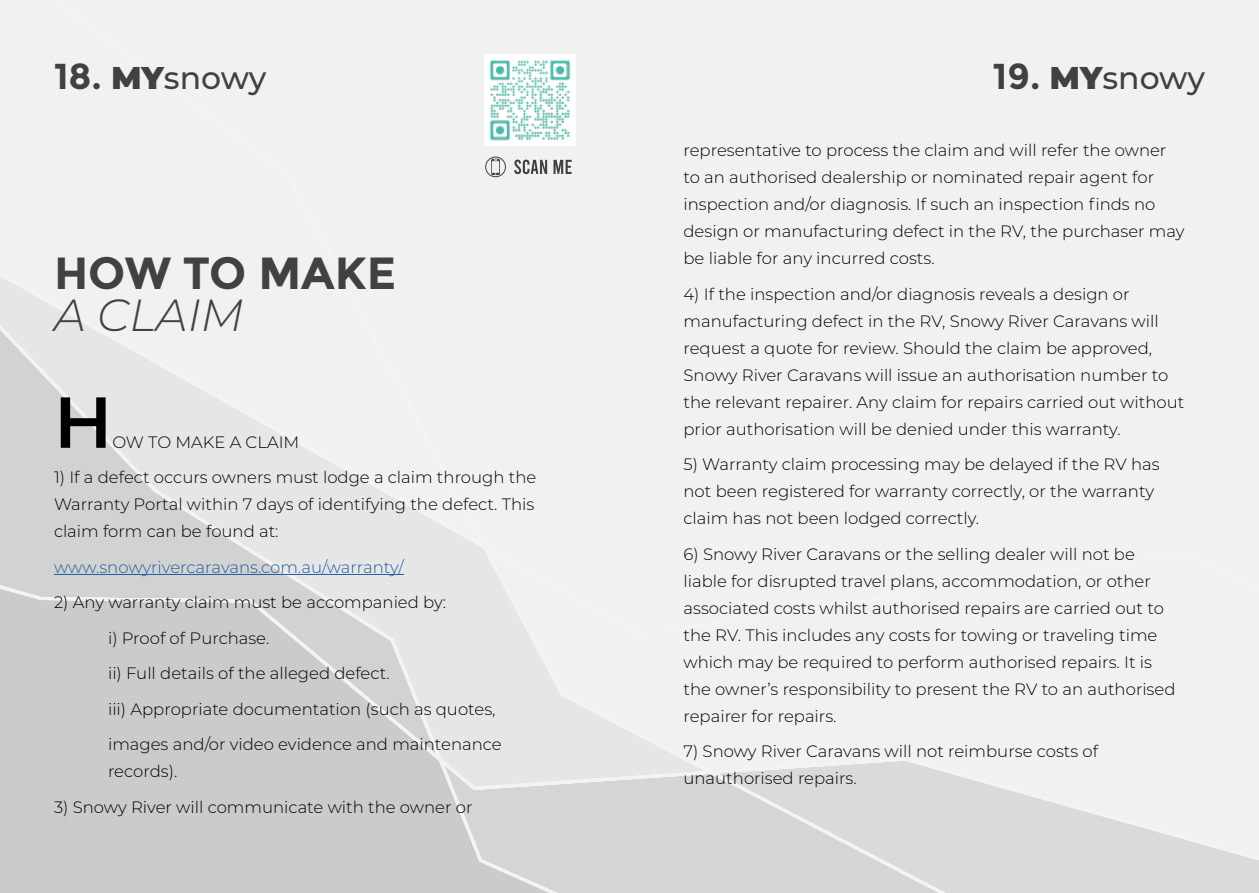
<style>
.page{position:relative;width:1259px;height:893px;background:#f1f1f2}
.page>*{position:absolute;margin:0;border:0;box-sizing:border-box;transform-origin:0 0}
.t1{font:600 72px "Montserrat";color:#000}
.t2{font:700 45px "Montserrat";color:#414042}
.t3{font:italic 300 45px "Montserrat";color:#414042}
.t4{font:500 31.5px "Montserrat";letter-spacing:-.005em;color:#414042}
.t5{font:300 16.5px/27px "Montserrat";color:#000}
.t6{font:300 16.5px "Montserrat";letter-spacing:-.005em;color:#215e9e}
.s1{font-weight:700;font-size:36px}
.s2{font-weight:900}
</style>
<div class="page">
<svg style="left:0;top:277px;width:675px;height:479px"></svg>
<svg style="left:0;top:310px;width:447px;height:270px"></svg>
<svg style="left:979px;top:782px;width:280px;height:111px"></svg>
<svg style="left:596px;top:756px;width:383px;height:137px;background:#dadadb"></svg>
<svg style="left:0;top:580px;width:596px;height:313px"></svg>
<hr style="left:54px;top:574px;width:350px;height:1px;background:#215e9e">
<div style="left:483px;top:54px;width:92px;height:92px;background:#fff"></div>
<svg style="left:514px;top:160px;width:33px;height:14px"></svg>
<svg style="left:553px;top:160px;width:18px;height:14px"></svg>
<div style="left:485px;top:157px;width:21px;height:20px;border:1px solid #414042;border-radius:50%"></div>
<svg style="left:491px;top:159px;width:9px;height:16px"></svg>
<img style="left:489px;top:60px;width:82px;height:81px">
<h3 class="t4" style="left:54px;top:56px;width:214px"><span class="s1">18.</span> <span class="s2">MY</span>snowy</h3>
<h3 class="t4" style="left:993px;top:56px;width:213px"><span class="s1">19.</span> <span class="s2">MY</span>snowy</h3>
<h2 class="t2" style="left:54px;top:246px;width:344px">HOW TO MAKE</h2>
<h2 class="t3" style="left:54px;top:284px;width:191px">A CLAIM</h2>
<h1 class="t1" style="left:54px;top:371px;width:60px">H</h1>
<p class="t5" style="left:112px;top:428px;width:188px">OW TO MAKE A CLAIM</p>
<p class="t5" style="left:54px;top:463px;width:484px;text-align:justify">1) If a defect occurs owners must lodge a claim through the Warranty Portal within 7 days of identifying the defect. This claim form can be found at:</p>
<p class="t6" style="left:54px;top:556px;width:351px">www.snowyrivercaravans.com.au/warranty/</p>
<p class="t5" style="left:108px;top:584px;width:395px;line-height:35.5px;text-indent:-54px">2) Any warranty claim must be accompanied by:<br>i) Proof of Purchase.<br>ii) Full details of the alleged defect.<br>iii) Appropriate documentation (such as quotes, images and/or video evidence and maintenance</p>
<p class="t5" style="left:108px;top:757px;width:71px">records).</p>
<p class="t5" style="left:54px;top:793px;width:420px">3) Snowy River will communicate with the owner or</p>
<p class="t5" style="left:683px;top:136px;width:502px">representative to process the claim and will refer the owner to an authorised dealership or nominated repair agent for inspection and/or diagnosis. If such an inspection finds no design or manufacturing defect in the RV, the purchaser may be liable for any incurred costs.</p>
<p class="t5" style="left:683px;top:280px;width:502px">4) If the inspection and/or diagnosis reveals a design or manufacturing defect in the RV, Snowy River Caravans will request a quote for review. Should the claim be approved, Snowy River Caravans will issue an authorisation number to the relevant repairer. Any claim for repairs carried out without prior authorisation will be denied under this warranty.</p>
<p class="t5" style="left:683px;top:450px;width:478px">5) Warranty claim processing may be delayed if the RV has not been registered for warranty correctly, or the warranty claim has not been lodged correctly.</p>
<p class="t5" style="left:683px;top:540px;width:493px">6) Snowy River Caravans or the selling dealer will not be liable for disrupted travel plans, accommodation, or other associated costs whilst authorised repairs are carried out to the RV. This includes any costs for towing or traveling time which may be required to perform authorised repairs. It is the owner’s responsibility to present the RV to an authorised repairer for repairs.</p>
<p class="t5" style="left:683px;top:737px;width:416px">7) Snowy River Caravans will not reimburse costs of unauthorised repairs.</p>
</div>
